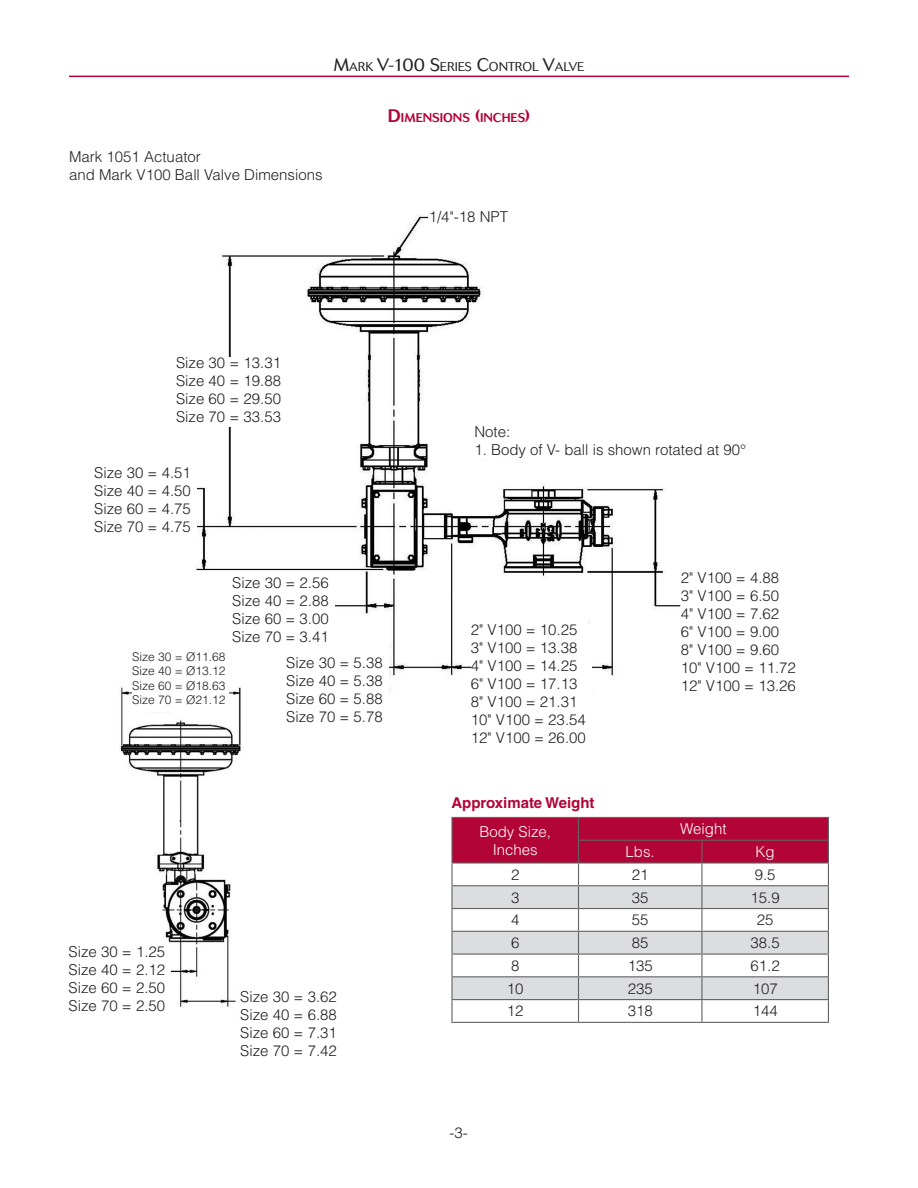
<style>
.page{position:relative;width:918px;height:1188px;background:#fff}
.page>*{position:absolute;margin:0;border:0;box-sizing:border-box;transform-origin:0 0}
.t1{font:300 15px/18px "Helvetica LT Std";color:#231f20;text-align:justify}
.t2{font:300 15px/18px "Helvetica LT Std";color:#fff;text-align:center}
.t3{font:700 15px "Helvetica LT Std";color:#b30437}
.t4{font:300 12.6px "Cosmos BQ";color:#231f20}
.t5{font:500 12.6px "Cosmos BQ";color:#b30437}
.t6{font:300 12px/14.4px "Helvetica LT Std";color:#231f20;text-align:justify}
.s1{font-size:18px}
</style>
<div class="page">
<hr style="left:69px;top:76px;width:780px;height:1px;background:#b30437">
<img style="left:120px;top:215px;width:690px;height:792px">
<hr style="left:451px;top:817px;width:128px;height:1px;background:#636366">
<hr style="left:451px;top:818px;width:2px;height:22px;background:#636366">
<hr style="left:451px;top:840px;width:2px;height:22px;background:#636366">
<hr style="left:451px;top:862px;width:128px;height:2px;background:#636366">
<hr style="left:451px;top:864px;width:2px;height:21px;background:#636366">
<hr style="left:451px;top:885px;width:128px;height:1px;background:#636366">
<hr style="left:451px;top:886px;width:2px;height:22px;background:#636366">
<hr style="left:451px;top:908px;width:128px;height:1px;background:#636366">
<hr style="left:451px;top:909px;width:2px;height:22px;background:#636366">
<hr style="left:451px;top:931px;width:128px;height:1px;background:#636366">
<hr style="left:451px;top:932px;width:2px;height:22px;background:#636366">
<hr style="left:451px;top:954px;width:128px;height:1px;background:#636366">
<hr style="left:451px;top:955px;width:2px;height:21px;background:#636366">
<hr style="left:451px;top:976px;width:128px;height:1px;background:#636366">
<hr style="left:451px;top:977px;width:2px;height:22px;background:#636366">
<hr style="left:451px;top:999px;width:128px;height:1px;background:#636366">
<hr style="left:451px;top:1000px;width:2px;height:22px;background:#636366">
<svg style="left:452px;top:817px;width:377px;height:205px"></svg>
<hr style="left:451px;top:1022px;width:128px;height:1px;background:#636366">
<hr style="left:579px;top:1022px;width:123px;height:1px;background:#636366">
<hr style="left:702px;top:1022px;width:127px;height:1px;background:#636366">
<div style="left:176px;top:357px;width:164px;height:70px;background:#fff"></div>
<div style="left:681px;top:572px;width:164px;height:131px;background:#fff"></div>
<div style="left:471px;top:624px;width:121px;height:131px;background:#fff"></div>
<div style="left:286px;top:658px;width:102px;height:69px;background:#fff"></div>
<div style="left:232px;top:577px;width:102px;height:70px;background:#fff"></div>
<div style="left:94px;top:468px;width:102px;height:69px;background:#fff"></div>
<div style="left:69px;top:947px;width:102px;height:69px;background:#fff"></div>
<div style="left:240px;top:991px;width:102px;height:70px;background:#fff"></div>
<div style="left:132px;top:652px;width:97px;height:57px;background:#fff"></div>
<p class="t4" style="left:334px;top:59px;width:252px"><span class="s1">M</span>ARK <span class="s1">V-100 S</span>ERIES <span class="s1">C</span>ONTROL <span class="s1">V</span>ALVE</p>
<p class="t1" style="left:69px;top:148px;width:255px">Mark 1051 Actuator<br>and Mark V100 Ball Valve Dimensions</p>
<p class="t1" style="left:176px;top:353px;width:106px">Size 30 = 13.31<br>Size 40 = 19.88<br>Size 60 = 29.50<br>Size 70 = 33.53</p>
<p class="t1" style="left:94px;top:464px;width:98px">Size 30 = 4.51<br>Size 40 = 4.50<br>Size 60 = 4.75<br>Size 70 = 4.75</p>
<p class="t5" style="left:388px;top:110px;width:144px"><span class="s1">D</span>IMENSIONS <span class="s1">(</span>INCHES<span class="s1">)</span></p>
<p class="t1" style="left:429px;top:207px;width:81px">1/4"-18 NPT</p>
<p class="t1" style="left:474px;top:423px;width:37px">Note:</p>
<p class="t1" style="left:474px;top:441px;width:273px">1. Body of V- ball is shown rotated at 90°</p>
<p class="t1" style="left:232px;top:574px;width:98px">Size 30 = 2.56<br>Size 40 = 2.88<br>Size 60 = 3.00<br>Size 70 = 3.41</p>
<p class="t6" style="left:132px;top:649px;width:95px">Size 30 = Ø11.68<br>Size 40 = Ø13.12<br>Size 60 = Ø18.63<br>Size 70 = Ø21.12</p>
<p class="t1" style="left:286px;top:654px;width:98px">Size 30 = 5.38<br>Size 40 = 5.38<br>Size 60 = 5.88<br>Size 70 = 5.78</p>
<p class="t1" style="left:69px;top:943px;width:98px">Size 30 = 1.25<br>Size 40 = 2.12<br>Size 60 = 2.50<br>Size 70 = 2.50</p>
<p class="t1" style="left:240px;top:987px;width:98px">Size 30 = 3.62<br>Size 40 = 6.88<br>Size 60 = 7.31<br>Size 70 = 7.42</p>
<p class="t1" style="left:471px;top:621px;width:116px;text-align:left">2" V100 = 10.25<br>3" V100 = 13.38<br>4" V100 = 14.25<br>6" V100 = 17.13<br>8" V100 = 21.31<br>10" V100 = 23.54<br>12" V100 = 26.00</p>
<p class="t3" style="left:451px;top:794px;width:145px">Approximate Weight</p>
<p class="t1" style="left:681px;top:569px;width:116px;text-align:left">2" V100 = 4.88<br>3" V100 = 6.50<br>4" V100 = 7.62<br>6" V100 = 9.00<br>8" V100 = 9.60<br>10" V100 = 11.72<br>12" V100 = 13.26</p>
<p class="t2" style="left:479px;top:822px;width:73px">Body Size,<br>Inches</p>
<p class="t2" style="left:680px;top:820px;width:48px">Weight</p>
<p class="t2" style="left:626px;top:843px;width:31px">Lbs.</p>
<p class="t2" style="left:756px;top:843px;width:21px">Kg</p>
<p class="t1" style="left:511px;top:865px;width:10px">2</p>
<p class="t1" style="left:632px;top:865px;width:18px">21</p>
<p class="t1" style="left:755px;top:865px;width:22px">9.5</p>
<p class="t1" style="left:511px;top:888px;width:10px">3</p>
<p class="t1" style="left:632px;top:888px;width:18px">35</p>
<p class="t1" style="left:751px;top:888px;width:31px">15.9</p>
<p class="t1" style="left:511px;top:911px;width:10px">4</p>
<p class="t1" style="left:632px;top:911px;width:18px">55</p>
<p class="t1" style="left:757px;top:911px;width:18px">25</p>
<p class="t1" style="left:511px;top:934px;width:10px">6</p>
<p class="t1" style="left:632px;top:934px;width:18px">85</p>
<p class="t1" style="left:751px;top:934px;width:31px">38.5</p>
<p class="t1" style="left:511px;top:956px;width:10px">8</p>
<p class="t1" style="left:628px;top:956px;width:27px">135</p>
<p class="t1" style="left:751px;top:956px;width:31px">61.2</p>
<p class="t1" style="left:507px;top:979px;width:18px">10</p>
<p class="t1" style="left:628px;top:979px;width:27px">235</p>
<p class="t1" style="left:753px;top:979px;width:27px">107</p>
<p class="t1" style="left:507px;top:1002px;width:18px">12</p>
<p class="t1" style="left:628px;top:1002px;width:27px">318</p>
<p class="t1" style="left:753px;top:1002px;width:27px">144</p>
<p class="t1" style="left:450px;top:1123px;width:20px">-3-</p>
</div>
